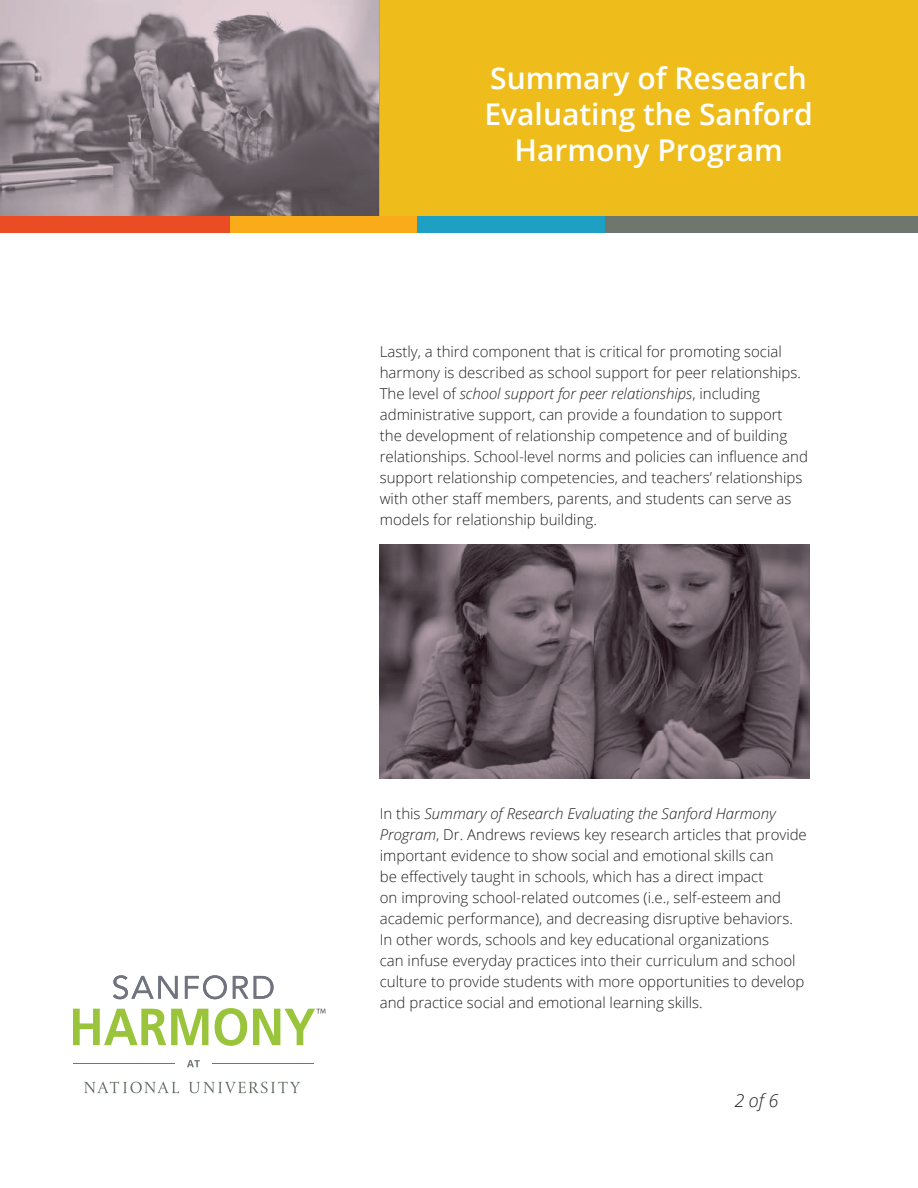
<style>
.page{position:relative;width:918px;height:1188px;background:#fff}
.page>*{position:absolute;margin:0;border:0;box-sizing:border-box;transform-origin:0 0}
.t1{font:600 30px/36px "Open Sans";color:#fff;text-align:center}
.t2{font:italic 300 18px "Open Sans";color:#231f20}
.t3{font:300 15px/21px "Open Sans";color:#231f20}
.s1{font-style:italic}
</style>
<div class="page">
<div style="left:333px;top:0;width:585px;height:220px;background:#eebc1b"></div>
<hr style="left:379px;top:0;width:1px;height:220px;background:#d8a036">
<img style="left:0;top:0;width:379px;height:216px">
<img style="left:380px;top:544px;width:430px;height:234px">
<svg style="left:113px;top:975px;width:65px;height:24px"></svg>
<svg style="left:185px;top:975px;width:42px;height:24px"></svg>
<svg style="left:233px;top:976px;width:15px;height:23px"></svg>
<svg style="left:254px;top:976px;width:20px;height:23px"></svg>
<svg style="left:73px;top:1008px;width:253px;height:38px"></svg>
<svg style="left:84px;top:1081px;width:95px;height:13px"></svg>
<svg style="left:189px;top:1082px;width:111px;height:12px"></svg>
<hr style="left:73px;top:1063px;width:102px;height:1px;background:#6d776e">
<svg style="left:187px;top:1060px;width:13px;height:7px"></svg>
<hr style="left:212px;top:1063px;width:101px;height:1px;background:#6d776e">
<div style="left:459px;top:216px;width:459px;height:16px;background:#6d776e"></div>
<div style="left:0;top:216px;width:230px;height:16px;background:#ea4d24"></div>
<div style="left:230px;top:216px;width:187px;height:16px;background:#faab1a"></div>
<div style="left:417px;top:216px;width:187px;height:16px;background:#1da0c3"></div>
<h1 class="t1" style="left:484px;top:60px;width:330px">Summary of Research<br>Evaluating the Sanford<br>Harmony Program</h1>
<p class="t3" style="left:380px;top:341px;width:430px">Lastly, a third component that is critical for promoting social harmony is described as school support for peer relationships.<br>The level of <span class="s1">school support for peer relationships</span>, including administrative support, can provide a foundation to support the development of relationship competence and of building relationships. School-level norms and policies can influence and support relationship competencies, and teachers’ relationships with other staff members, parents, and students can serve as models for relationship building.</p>
<p class="t3" style="left:380px;top:803px;width:429px">In this <span class="s1">Summary of Research Evaluating the Sanford Harmony Program</span>, Dr. Andrews reviews key research articles that provide important evidence to show social and emotional skills can<br>be effectively taught in schools, which has a direct impact<br>on improving school-related outcomes (i.e., self-esteem and academic performance), and decreasing disruptive behaviors.<br>In other words, schools and key educational organizations<br>can infuse everyday practices into their curriculum and school culture to provide students with more opportunities to develop and practice social and emotional learning skills.</p>
<p class="t2" style="left:734px;top:1089px;width:46px">2 of 6</p>
</div>
